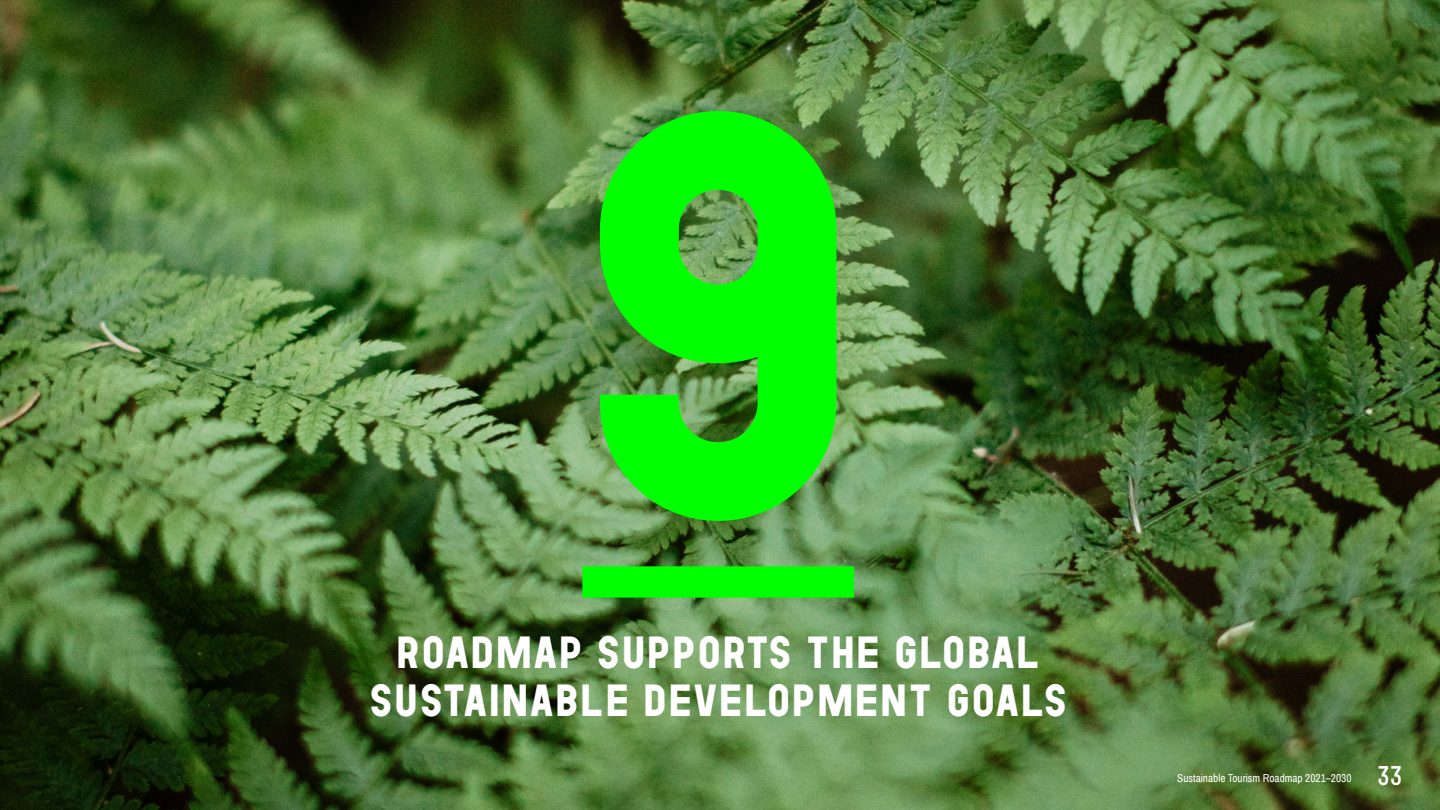
<style>
.page{position:relative;width:1440px;height:810px;background:#fff}
.page>*{position:absolute;margin:0;border:0;box-sizing:border-box;transform-origin:0 0}
.t1{font:900 562.95px "Garaje Monospace 0503";color:#0f0}
.t2{font:900 45px "Garaje 0503";color:#fff}
.t3{font:700 27px "Garaje Monospace 0603";color:#fff}
.t4{font:11.25px "Archivo Narrow";color:#fff}
</style>
<div class="page">
<img style="left:0;top:0;width:1440px;height:810px">
<div style="left:582px;top:566px;width:272px;height:32px;background:#0f0"></div>
<h1 class="t1" style="left:561px;top:-117px;width:317px">9</h1>
<p class="t2" style="left:396px;top:618px;width:647px">ROADMAP SUPPORTS THE GLOBAL</p>
<p class="t2" style="left:368px;top:666px;width:695px">SUSTAINABLE DEVELOPMENT GOALS</p>
<p class="t4" style="left:1177px;top:772px;width:176px">Sustainable Tourism Roadmap 2021–2030</p>
<p class="t3" style="left:1377px;top:757px;width:27px">33</p>
</div>
